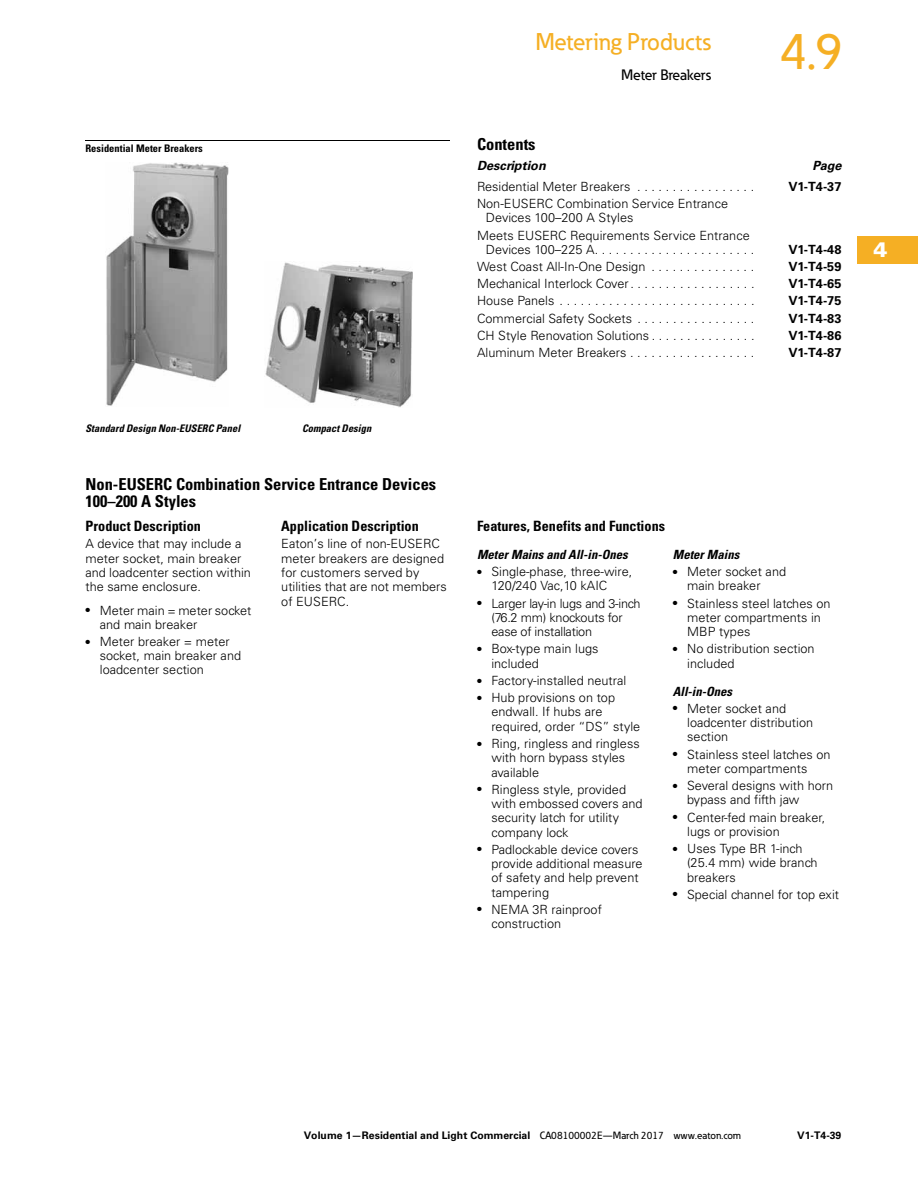
<style>
.page{position:relative;width:918px;height:1188px;background:#fff}
.page>*{position:absolute;margin:0;border:0;box-sizing:border-box;transform-origin:0 0}
.t1{font:500 51px "Eaton";color:#f5af24}
.t2{font:500 24px "Eaton";color:#f5af24}
.t3{font:900 21px "Univers LT Std";color:#fff}
.t4{font:700 condensed 16.5px/16.5px "Univers LT Std";color:#000}
.t5{font:500 15px "Eaton";letter-spacing:-.015em;color:#000}
.t6{font:700 condensed 14.25px "Univers LT Std";color:#000}
.t7{font:300 12.75px/14.2px "Univers LT Std";letter-spacing:.005em;color:#000}
.t8{font:700 12.75px "Univers LT Std";color:#000}
.t9{font:300 12.75px/14.2px "Univers LT Std";letter-spacing:-.015em;color:#000}
.t10{font:italic 700 condensed 12.75px "Univers LT Std";letter-spacing:.005em;color:#000}
.t11{font:italic 700 12.75px "Univers LT Std";color:#000}
.t12{font:700 10.5px "Univers LT Std";color:#000}
.t13{font:italic 700 condensed 10.5px "Univers LT Std";color:#000}
.t14{font:700 condensed 10.5px "Univers LT Std";color:#000}
.s1{font-family:"Eaton";font-weight:500}
</style>
<div class="page">
<div style="left:858px;top:237px;width:60px;height:27px;background:#f5af24"></div>
<hr style="left:858px;top:264px;width:60px;height:1px;background:#f5af24">
<img style="left:106px;top:163px;width:123px;height:243px">
<hr style="left:86px;top:140px;width:364px;height:1px;background:#000">
<img style="left:265px;top:262px;width:147px;height:145px">
<h2 class="t2" style="left:536px;top:33px;width:177px">Metering Products</h2>
<p class="t5" style="left:621px;top:69px;width:91px">Meter Breakers</p>
<h1 class="t1" style="left:779px;top:33px;width:65px">4.9</h1>
<p class="t14" style="left:86px;top:145px;width:119px">Residential Meter Breakers</p>
<p class="t4" style="left:477px;top:138px;width:60px">Contents</p>
<p class="t11" style="left:477px;top:159px;width:70px">Description</p>
<p class="t11" style="left:812px;top:159px;width:30px">Page</p>
<p class="t7" style="left:477px;top:180px;width:279px">Residential Meter Breakers . . . . . . . . . . . . . . . . .</p>
<p class="t8" style="left:788px;top:182px;width:55px">V1-T4-37</p>
<p class="t7" style="left:486px;top:197px;width:244px;text-indent:-9px">Non-EUSERC Combination Service Entrance<br>Devices 100–200 A Styles</p>
<p class="t7" style="left:486px;top:229px;width:270px;text-indent:-9px">Meets EUSERC Requirements Service Entrance<br>Devices 100–225 A. . . . . . . . . . . . . . . . . . . . . . .</p>
<p class="t8" style="left:788px;top:245px;width:55px">V1-T4-48</p>
<p class="t13" style="left:86px;top:425px;width:156px">Standard Design Non-EUSERC Panel</p>
<p class="t13" style="left:302px;top:425px;width:71px">Compact Design</p>
<p class="t4" style="left:86px;top:478px;width:352px">Non-EUSERC Combination Service Entrance Devices<br>100–200 A Styles</p>
<p class="t6" style="left:86px;top:520px;width:117px">Product Description</p>
<p class="t7" style="left:86px;top:538px;width:167px">A device that may include a meter socket, main breaker and loadcenter section within the same enclosure.</p>
<p class="t7" style="left:100px;top:604px;width:153px;text-indent:-14px">● Meter main = meter socket and main breaker</p>
<p class="t7" style="left:100px;top:636px;width:143px;text-indent:-14px">● Meter breaker = meter socket, main breaker and loadcenter section</p>
<p class="t6" style="left:281px;top:520px;width:139px">Application Description</p>
<p class="t7" style="left:281px;top:538px;width:167px">Eaton’s line of non-EUSERC meter breakers are designed for customers served by utilities that are not members of EUSERC.</p>
<p class="t7" style="left:477px;top:261px;width:279px">West Coast All-In-One Design . . . . . . . . . . . . . . .</p>
<p class="t8" style="left:788px;top:262px;width:55px">V1-T4-59</p>
<p class="t7" style="left:477px;top:278px;width:279px">Mechanical Interlock Cover. . . . . . . . . . . . . . . . . .</p>
<p class="t8" style="left:788px;top:279px;width:55px">V1-T4-65</p>
<p class="t7" style="left:477px;top:295px;width:279px">House Panels . . . . . . . . . . . . . . . . . . . . . . . . . . . .</p>
<p class="t8" style="left:788px;top:296px;width:55px">V1-T4-75</p>
<p class="t7" style="left:477px;top:312px;width:279px">Commercial Safety Sockets . . . . . . . . . . . . . . . . .</p>
<p class="t8" style="left:788px;top:314px;width:55px">V1-T4-83</p>
<p class="t7" style="left:477px;top:330px;width:279px">CH Style Renovation Solutions . . . . . . . . . . . . . . .</p>
<p class="t8" style="left:788px;top:331px;width:55px">V1-T4-86</p>
<p class="t7" style="left:477px;top:347px;width:279px">Aluminum Meter Breakers . . . . . . . . . . . . . . . . . .</p>
<p class="t8" style="left:788px;top:348px;width:55px">V1-T4-87</p>
<p class="t6" style="left:477px;top:520px;width:190px">Features, Benefits and Functions</p>
<p class="t10" style="left:477px;top:550px;width:152px">Meter Mains and All-in-Ones</p>
<p class="t7" style="left:491px;top:566px;width:142px;text-indent:-14px">● Single-phase, three-wire,<br>120/240 Vac,10 kAIC</p>
<p class="t9" style="left:491px;top:597px;width:151px;text-indent:-14px">● Larger lay-in lugs and 3-inch (76.2 mm) knockouts for ease of installation</p>
<p class="t7" style="left:491px;top:643px;width:109px;text-indent:-14px">● Box-type main lugs included</p>
<p class="t7" style="left:477px;top:674px;width:151px">● Factory-installed neutral</p>
<p class="t7" style="left:491px;top:692px;width:150px;text-indent:-14px">● Hub provisions on top endwall. If hubs are required, order “DS” style</p>
<p class="t7" style="left:491px;top:737px;width:150px;text-indent:-14px">● Ring, ringless and ringless with horn bypass styles available</p>
<p class="t7" style="left:491px;top:783px;width:153px;text-indent:-14px">● Ringless style, provided with embossed covers and security latch for utility company lock</p>
<p class="t7" style="left:491px;top:843px;width:153px;text-indent:-14px">● Padlockable device covers provide additional measure of safety and help prevent tampering</p>
<p class="t7" style="left:491px;top:903px;width:112px;text-indent:-14px">● NEMA 3R rainproof construction</p>
<p class="t10" style="left:673px;top:550px;width:68px">Meter Mains</p>
<p class="t7" style="left:687px;top:566px;width:100px;text-indent:-14px">● Meter socket and main breaker</p>
<p class="t7" style="left:687px;top:597px;width:145px;text-indent:-14px">● Stainless steel latches on meter compartments in<br>MBP types</p>
<p class="t7" style="left:687px;top:643px;width:129px;text-indent:-14px">● No distribution section included</p>
<p class="t10" style="left:673px;top:686px;width:61px">All-in-Ones</p>
<p class="t7" style="left:687px;top:702px;width:128px;text-indent:-14px">● Meter socket and loadcenter distribution section</p>
<p class="t7" style="left:687px;top:748px;width:145px;text-indent:-14px">● Stainless steel latches on meter compartments</p>
<p class="t7" style="left:687px;top:780px;width:148px;text-indent:-14px">● Several designs with horn bypass and fifth jaw</p>
<p class="t7" style="left:687px;top:811px;width:140px;text-indent:-14px">● Center-fed main breaker, lugs or provision</p>
<p class="t7" style="left:687px;top:843px;width:132px;text-indent:-14px">● Uses Type BR 1-inch (25.4 mm) wide branch breakers</p>
<p class="t7" style="left:673px;top:888px;width:168px">● Special channel for top exit</p>
<h3 class="t3" style="left:873px;top:242px;width:15px">4</h3>
<p class="t12" style="left:304px;top:1131px;width:439px">Volume 1—Residential and Light Commercial <span class="s1">CA08100002E—March 2017 www.eaton.com</span></p>
<p class="t12" style="left:797px;top:1131px;width:46px">V1-T4-39</p>
</div>
